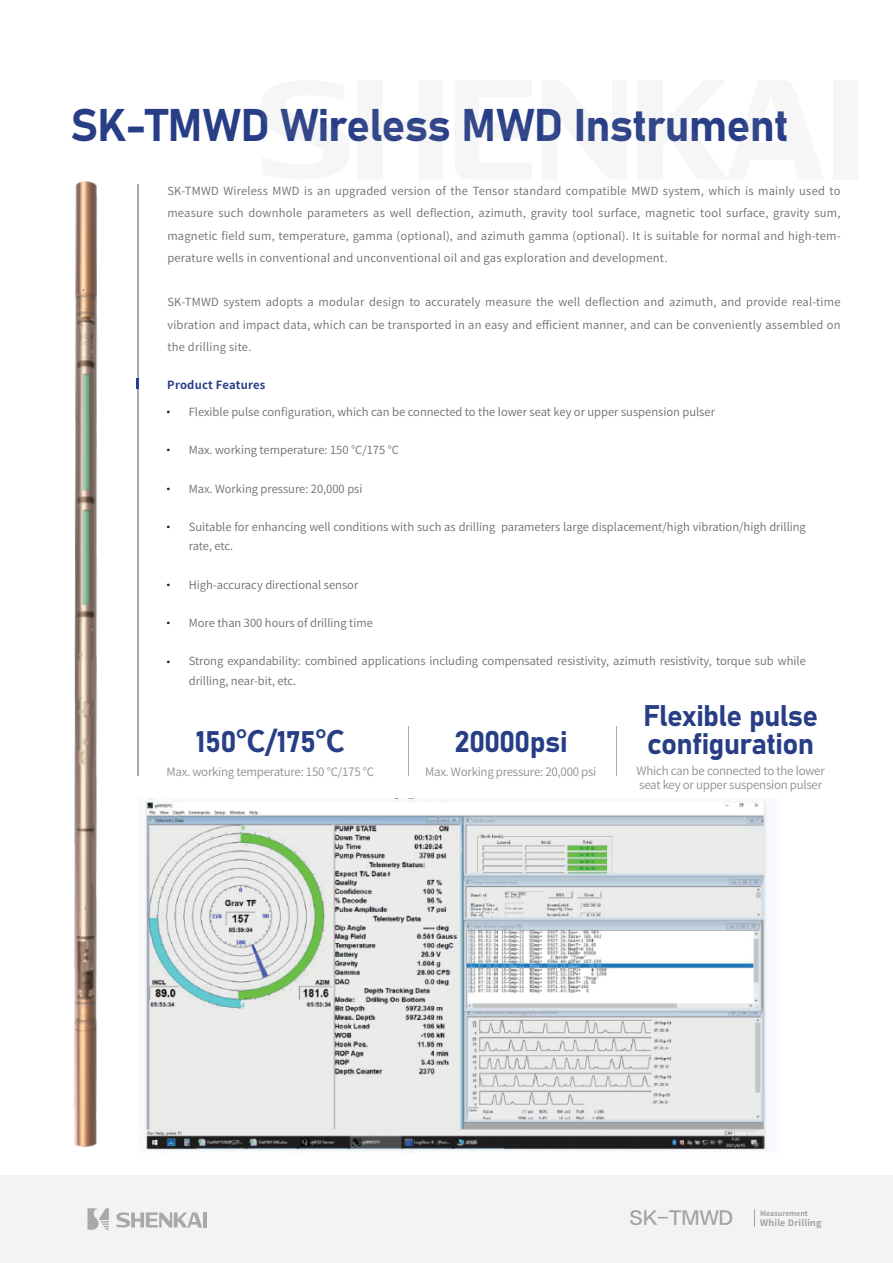
<style>
.page{position:relative;width:893px;height:1263px;background:#fff}
.page>*{position:absolute;margin:0;border:0;box-sizing:border-box;transform-origin:0 0}
.t1{font:45.15px "Bahnschrift";letter-spacing:-.02em;color:#273e86}
.t2{font:29.4px/27.5px "Bahnschrift";letter-spacing:-.02em;color:#273e86}
.t3{font:18.15px "FZLTZHK GBK1 0";letter-spacing:-.02em;color:#a0a2a4}
.t4{font:11.55px/14px "Source Han Sans CN";letter-spacing:-.02em;color:#8f8e92}
.t5{font:11.25px/22.2px "Source Han Sans CN";color:#6c6d70}
.t6{font:700 11.25px "Source Han Sans CN";letter-spacing:.02em;color:#273e86}
.t7{font:11.25px "FZDBSJW GB1 0";color:#1d1e1d}
.t8{font:700 8.85px "Source Han Sans CN";letter-spacing:.02em;color:#a0a2a4}
.t9{font:700 7.05px "Source Han Sans CN";color:#a0a2a4}
.s1{font-family:"Source Han Sans CN";font-weight:700}
</style>
<div class="page">
<div style="left:0;top:1176px;width:893px;height:87px;background:#f3f3f3"></div>
<svg style="left:87px;top:1208px;width:22px;height:22px"></svg>
<hr style="left:203px;top:1212px;width:4px;height:15px;background:#a8a9ad">
<svg style="left:116px;top:1212px;width:86px;height:15px"></svg>
<hr style="left:137px;top:184px;width:2px;height:592px;background:#a8a9ad">
<svg style="left:137px;top:378px;width:2px;height:11px"></svg>
<hr style="left:408px;top:727px;width:1px;height:49px;background:#a8a9ad">
<hr style="left:616px;top:727px;width:1px;height:49px;background:#a8a9ad">
<img style="left:143px;top:798px;width:624px;height:355px">
<img style="left:74px;top:181px;width:63px;height:966px">
<div style="left:833px;top:80px;width:25px;height:99px;background:#f6f6f6"></div>
<h1 class="t1" style="left:71px;top:91px;width:720px">SK-TMWD Wireless MWD Instrument</h1>
<p class="t5" style="left:167px;top:180px;width:675px;text-align:justify">SK-TMWD Wireless MWD is an upgraded version of the Tensor standard compatible MWD system, which is mainly used to measure such downhole parameters as well deflection, azimuth, gravity tool surface, magnetic tool surface, gravity sum, magnetic field sum, temperature, gamma (optional), and azimuth gamma (optional). It is suitable for normal and high-tem&shy;perature wells in conventional and unconventional oil and gas exploration and development.</p>
<p class="t5" style="left:167px;top:291px;width:675px;text-align:justify">SK-TMWD system adopts a modular design to accurately measure the well deflection and azimuth, and provide real-time vibration and impact data, which can be transported in an easy and efficient manner, and can be conveniently assembled on the drilling site.</p>
<p class="t6" style="left:167px;top:378px;width:100px">Product Features</p>
<p class="t5" style="left:189px;top:401px;width:528px">Flexible pulse configuration, which can be connected to the lower seat key or upper suspension pulser</p>
<p class="t5" style="left:189px;top:439px;width:212px">Max. working temperature: 150 °C/175 °C</p>
<p class="t5" style="left:189px;top:478px;width:175px">Max. Working pressure: 20,000 psi</p>
<p class="t5" style="left:189px;top:517px;width:619px;line-height:19.2px">Suitable for enhancing well conditions with such as drilling parameters large displacement/high vibration/high drilling rate, etc.</p>
<p class="t5" style="left:189px;top:574px;width:171px">High-accuracy directional sensor</p>
<p class="t5" style="left:189px;top:612px;width:186px">More than 300 hours of drilling time</p>
<p class="t5" style="left:189px;top:652px;width:619px;line-height:19.2px">Strong expandability: combined applications including compensated resistivity, azimuth resistivity, torque sub while drilling, near-bit, etc.</p>
<p class="t7" style="left:163px;top:406px;width:13px">·</p>
<p class="t7" style="left:163px;top:445px;width:13px">·</p>
<p class="t7" style="left:163px;top:483px;width:13px">·</p>
<p class="t7" style="left:163px;top:522px;width:13px">·</p>
<p class="t7" style="left:163px;top:579px;width:13px">·</p>
<p class="t7" style="left:163px;top:618px;width:13px">·</p>
<p class="t7" style="left:163px;top:656px;width:13px">·</p>
<h2 class="t2" style="left:643px;top:700px;width:176px">Flexible pulse configuration</h2>
<h2 class="t2" style="left:196px;top:726px;width:151px">150<span class="s1">℃</span>/175<span class="s1">℃</span></h2>
<h2 class="t2" style="left:454px;top:726px;width:114px">20000psi</h2>
<p class="t4" style="left:167px;top:765px;width:209px">Max. working temperature: 150 °C/175 °C</p>
<p class="t4" style="left:425px;top:765px;width:173px">Max. Working pressure: 20,000 psi</p>
<p class="t4" style="left:637px;top:764px;width:190px">Which can be connected to the lower seat key or upper suspension pulser</p>
<h3 class="t3" style="left:629px;top:1208px;width:106px">SK-TMWD</h3>
<p class="t8" style="left:760px;top:1218px;width:63px">While Drilling</p>
<p class="t9" style="left:760px;top:1209px;width:49px">Measurement</p>
</div>
